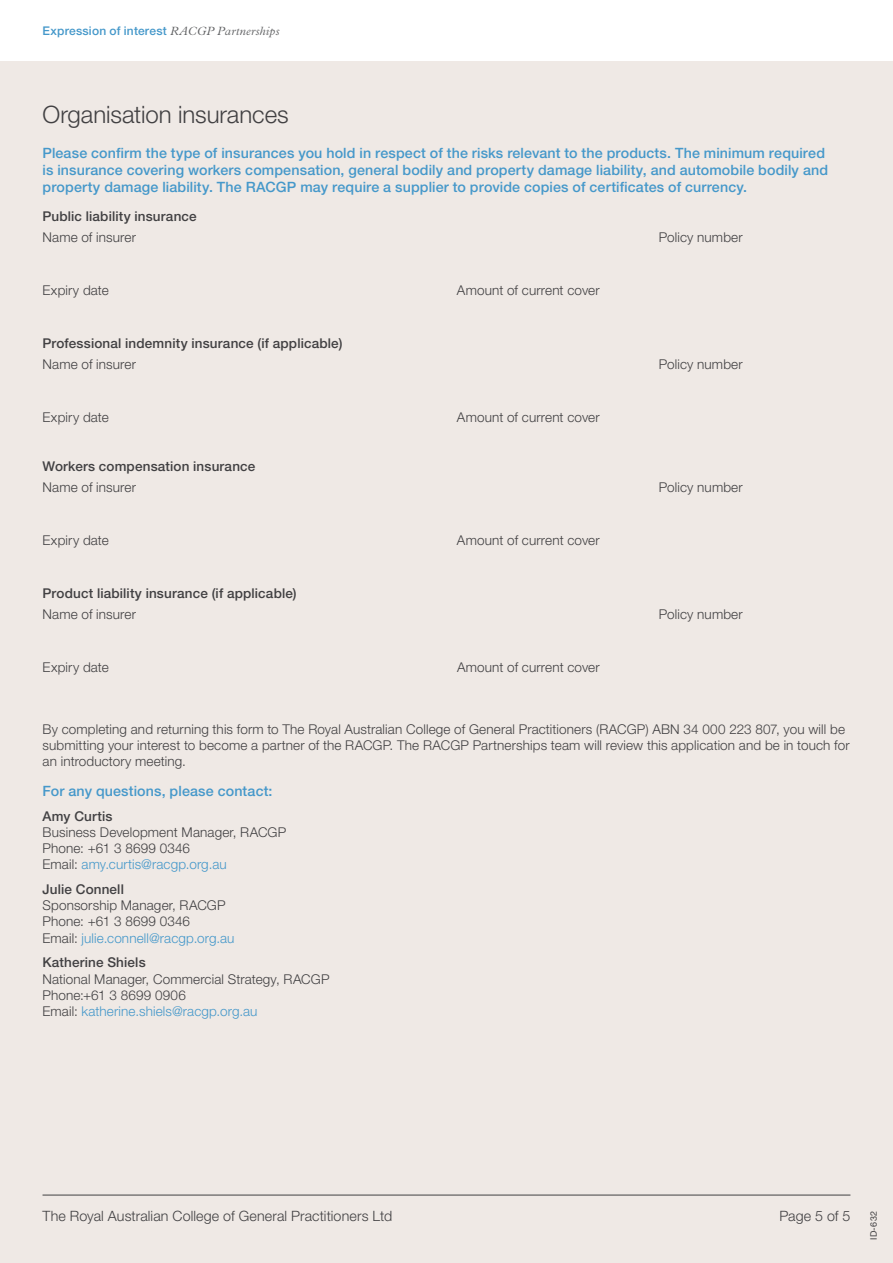
<style>
.page{position:relative;width:893px;height:1263px;background:#fff}
.page>*{position:absolute;margin:0;border:0;box-sizing:border-box;transform-origin:0 0}
.t1{font:300 24px "Helvetica Neue LT Std";letter-spacing:-.005em;color:#414042}
.t2{font:500 14.25px/17.2px "Helvetica Neue LT Std";letter-spacing:.01em;color:#4598ca}
.t3{font:300 14.25px "Helvetica Neue LT Std";letter-spacing:.01em;color:#414042}
.t4{font:300 13.5px/16.2px "Helvetica Neue LT Std";letter-spacing:.01em;color:#414042}
.t5{font:500 13.5px "Helvetica Neue LT Std";letter-spacing:.01em;color:#414042}
.t6{font:500 12px "Helvetica Neue LT Std";letter-spacing:.02em;color:#4598ca}
.t7{font:9px "Helvetica Neue LT Std";color:#414042}
.s1{font-family:"Plantin MT Std";font-weight:300;font-style:italic;color:#5f6062}
.s2{color:#4598ca}
</style>
<div class="page">
<div style="left:0;top:62px;width:893px;height:1201px;background:#efe9e5"></div>
<hr style="left:43px;top:1195px;width:807px;height:1px;background:#414042">
<p class="t6" style="left:43px;top:24px;width:238px">Expression of interest <span class="s1">RACGP Partnerships</span></p>
<h1 class="t1" style="left:43px;top:100px;width:248px">Organisation insurances</h1>
<p class="t2" style="left:43px;top:144px;width:787px">Please confirm the type of insurances you hold in respect of the risks relevant to the products. The minimum required is insurance covering workers compensation, general bodily and property damage liability, and automobile bodily and property damage liability. The RACGP may require a supplier to provide copies of certificates of currency.</p>
<p class="t5" style="left:43px;top:208px;width:156px">Public liability insurance</p>
<p class="t4" style="left:43px;top:228px;width:95px">Name of insurer</p>
<p class="t4" style="left:659px;top:228px;width:85px">Policy number</p>
<p class="t4" style="left:43px;top:282px;width:68px">Expiry date</p>
<p class="t4" style="left:457px;top:282px;width:144px">Amount of current cover</p>
<p class="t5" style="left:43px;top:335px;width:301px">Professional indemnity insurance (if applicable)</p>
<p class="t4" style="left:43px;top:355px;width:95px">Name of insurer</p>
<p class="t4" style="left:659px;top:355px;width:85px">Policy number</p>
<p class="t4" style="left:43px;top:409px;width:68px">Expiry date</p>
<p class="t4" style="left:457px;top:409px;width:144px">Amount of current cover</p>
<p class="t5" style="left:43px;top:458px;width:214px">Workers compensation insurance</p>
<p class="t4" style="left:43px;top:478px;width:95px">Name of insurer</p>
<p class="t4" style="left:659px;top:478px;width:85px">Policy number</p>
<p class="t4" style="left:43px;top:532px;width:68px">Expiry date</p>
<p class="t4" style="left:457px;top:532px;width:144px">Amount of current cover</p>
<p class="t5" style="left:43px;top:585px;width:256px">Product liability insurance (if applicable)</p>
<p class="t4" style="left:43px;top:605px;width:95px">Name of insurer</p>
<p class="t4" style="left:659px;top:605px;width:85px">Policy number</p>
<p class="t4" style="left:43px;top:659px;width:68px">Expiry date</p>
<p class="t4" style="left:457px;top:659px;width:144px">Amount of current cover</p>
<p class="t4" style="left:43px;top:720px;width:809px">By completing and returning this form to The Royal Australian College of General Practitioners (RACGP) ABN 34 000 223 807, you will be submitting your interest to become a partner of the RACGP. The RACGP Partnerships team will review this application and be in touch for an introductory meeting.</p>
<p class="t2" style="left:43px;top:782px;width:232px">For any questions, please contact:</p>
<p class="t5" style="left:43px;top:808px;width:72px">Amy Curtis</p>
<p class="t4" style="left:43px;top:824px;width:245px">Business Development Manager, RACGP<br>Phone: +61 3 8699 0346<br>Email: <span class="s2">amy.curtis@racgp.org.au</span></p>
<p class="t5" style="left:43px;top:881px;width:83px">Julie Connell</p>
<p class="t4" style="left:43px;top:897px;width:193px">Sponsorship Manager, RACGP<br>Phone: +61 3 8699 0346<br>Email: <span class="s2">julie.connell@racgp.org.au</span></p>
<p class="t5" style="left:43px;top:954px;width:105px">Katherine Shiels</p>
<p class="t4" style="left:43px;top:970px;width:289px">National Manager, Commercial Strategy, RACGP<br>Phone:+61 3 8699 0906<br>Email: <span class="s2">katherine.shiels@racgp.org.au</span></p>
<p class="t3" style="left:43px;top:1207px;width:351px">The Royal Australian College of General Practitioners Ltd</p>
<p class="t3" style="left:779px;top:1207px;width:73px">Page 5 of 5</p>
<p class="t7" style="left:868px;top:1240px;width:30px;rotate:-90deg">ID-632</p>
</div>
